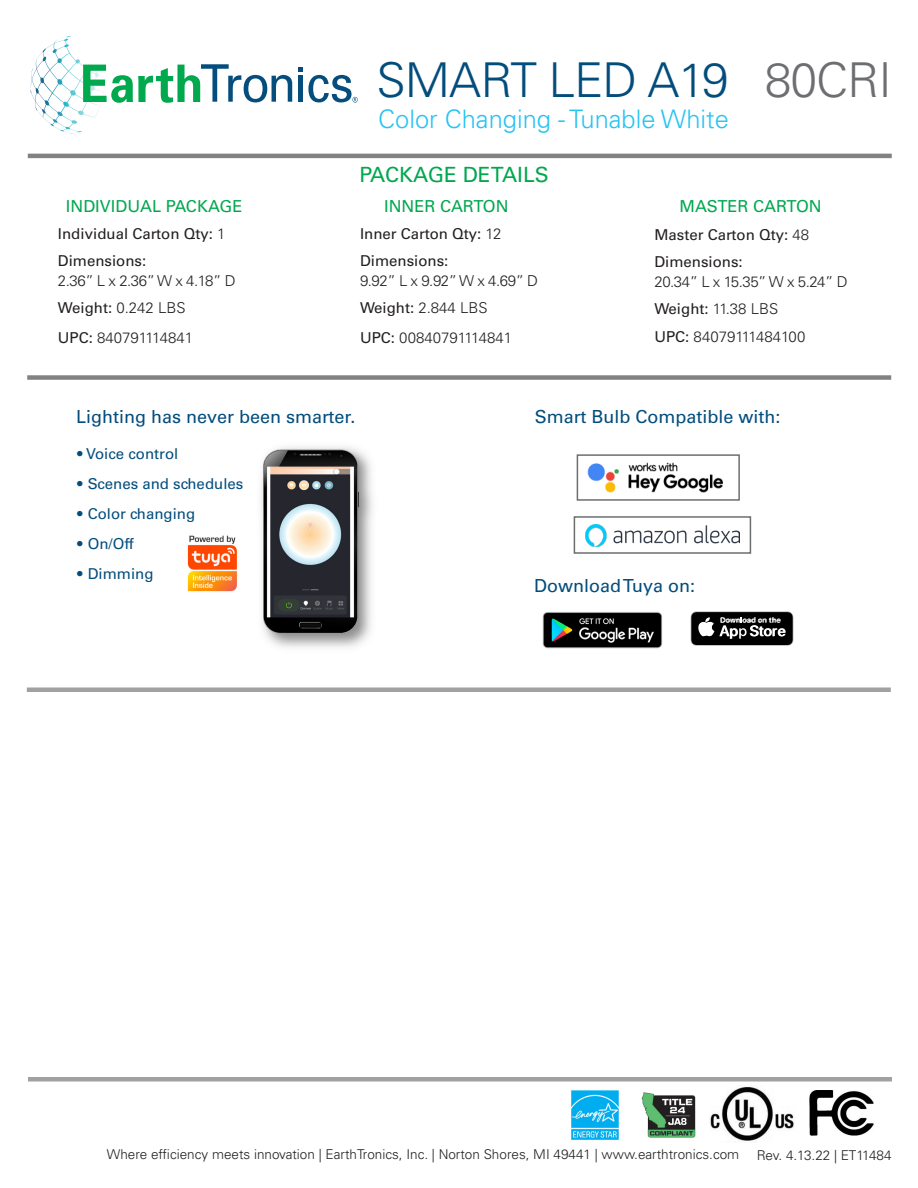
<style>
.page{position:relative;width:918px;height:1188px;background:#fff}
.page>*{position:absolute;margin:0;border:0;box-sizing:border-box;transform-origin:0 0}
.t1{font:300 48px "Univers LT Std";letter-spacing:-.02em;color:#034d7c}
.t2{font:300 25.5px "Univers LT Std";color:#27c3f3}
.t3{font:21px "Univers LT Std";color:#00a84e}
.t4{font:18px "Univers LT Std";color:#034d7c}
.t5{font:16.5px "Univers LT Std";color:#00a84e}
.t6{font:300 15px "Univers LT Std";color:#231f20}
.t7{font:15px "Univers LT Std";color:#231f20}
.t8{font:15px "Univers LT Std";color:#034d7c}
.t9{font:300 13.5px "Univers LT Std";color:#231f20}
.t10{font:300 13.5px "Univers LT Std";letter-spacing:-.02em;color:#231f20}
.s1{color:#6d6e71}
.s2{font-weight:300}
.s3{font-weight:400}
</style>
<div class="page">
<img style="left:587px;top:462px;width:136px;height:31px">
<img style="left:585px;top:525px;width:155px;height:22px">
<div style="left:577px;top:454px;width:163px;height:47px;border:2px solid #6d6e71"></div>
<div style="left:574px;top:516px;width:177px;height:38px;border:2px solid #6d6e71"></div>
<img style="left:542px;top:612px;width:120px;height:37px">
<svg style="left:31px;top:36px;width:39px;height:53px"></svg>
<svg style="left:83px;top:64px;width:209px;height:39px"></svg>
<svg style="left:298px;top:67px;width:60px;height:36px"></svg>
<div style="left:27px;top:375px;width:864px;height:5px;background:#828284"></div>
<hr style="left:28px;top:154px;width:864px;height:4px;background:#828284">
<hr style="left:27px;top:688px;width:864px;height:4px;background:#a1a0a2">
<div style="left:28px;top:1077px;width:864px;height:5px;background:#a1a0a2"></div>
<img style="left:261px;top:447px;width:112px;height:201px">
<img style="left:263px;top:450px;width:95px;height:184px">
<img style="left:187px;top:535px;width:50px;height:57px">
<svg style="left:691px;top:611px;width:102px;height:35px;background:#414141"></svg>
<img style="left:809px;top:1091px;width:65px;height:45px">
<img style="left:710px;top:1087px;width:84px;height:56px">
<img style="left:641px;top:1092px;width:55px;height:46px">
<img style="left:571px;top:1090px;width:48px;height:50px">
<p class="t1" style="left:377px;top:51px;width:517px">SMART LED A19 <span class="s1">80CRI</span></p>
<p class="t2" style="left:378px;top:104px;width:352px">Color Changing - Tunable White</p>
<p class="t3" style="left:359px;top:162px;width:191px">PACKAGE DETAILS</p>
<p class="t5" style="left:66px;top:197px;width:178px">INDIVIDUAL PACKAGE</p>
<p class="t5" style="left:384px;top:197px;width:126px">INNER CARTON</p>
<p class="t7" style="left:58px;top:225px;width:169px">Individual Carton Qty: <span class="s2">1</span></p>
<p class="t7" style="left:58px;top:252px;width:90px">Dimensions:</p>
<p class="t6" style="left:58px;top:272px;width:179px">2.36” L x 2.36” W x 4.18” D</p>
<p class="t6" style="left:58px;top:299px;width:129px"><span class="s3">Weight:</span> 0.242 LBS</p>
<p class="t6" style="left:58px;top:329px;width:137px"><span class="s3">UPC:</span> 840791114841</p>
<p class="t7" style="left:360px;top:225px;width:143px">Inner Carton Qty: <span class="s2">12</span></p>
<p class="t7" style="left:360px;top:252px;width:90px">Dimensions:</p>
<p class="t6" style="left:360px;top:272px;width:180px">9.92” L x 9.92” W x 4.69” D</p>
<p class="t6" style="left:360px;top:299px;width:129px"><span class="s3">Weight:</span> 2.844 LBS</p>
<p class="t6" style="left:360px;top:329px;width:154px"><span class="s3">UPC:</span> 00840791114841</p>
<p class="t5" style="left:680px;top:197px;width:144px">MASTER CARTON</p>
<p class="t7" style="left:654px;top:226px;width:156px">Master Carton Qty: <span class="s2">48</span></p>
<p class="t7" style="left:654px;top:253px;width:90px">Dimensions:</p>
<p class="t6" style="left:654px;top:272px;width:195px">20.34” L x 15.35” W x 5.24” D</p>
<p class="t6" style="left:654px;top:299px;width:125px"><span class="s3">Weight:</span> 11.38 LBS</p>
<p class="t6" style="left:654px;top:328px;width:152px"><span class="s3">UPC:</span> 84079111484100</p>
<p class="t4" style="left:76px;top:406px;width:281px">Lighting has never been smarter.</p>
<p class="t8" style="left:76px;top:445px;width:104px"><span class="s2">•</span> Voice control</p>
<p class="t8" style="left:76px;top:475px;width:169px"><span class="s2">•</span> Scenes and schedules</p>
<p class="t8" style="left:76px;top:505px;width:121px"><span class="s2">•</span> Color changing</p>
<p class="t8" style="left:76px;top:535px;width:59px"><span class="s2">•</span> On/Off</p>
<p class="t8" style="left:76px;top:565px;width:79px"><span class="s2">•</span> Dimming</p>
<p class="t4" style="left:535px;top:406px;width:247px">Smart Bulb Compatible with:</p>
<p class="t4" style="left:534px;top:575px;width:163px">Download Tuya on:</p>
<p class="t9" style="left:107px;top:1147px;width:634px">Where efficiency meets innovation | EarthTronics, Inc. | Norton Shores, MI 49441 | www.earthtronics.com</p>
<p class="t10" style="left:757px;top:1147px;width:136px">Rev. 4.13.22 | ET11484</p>
</div>
